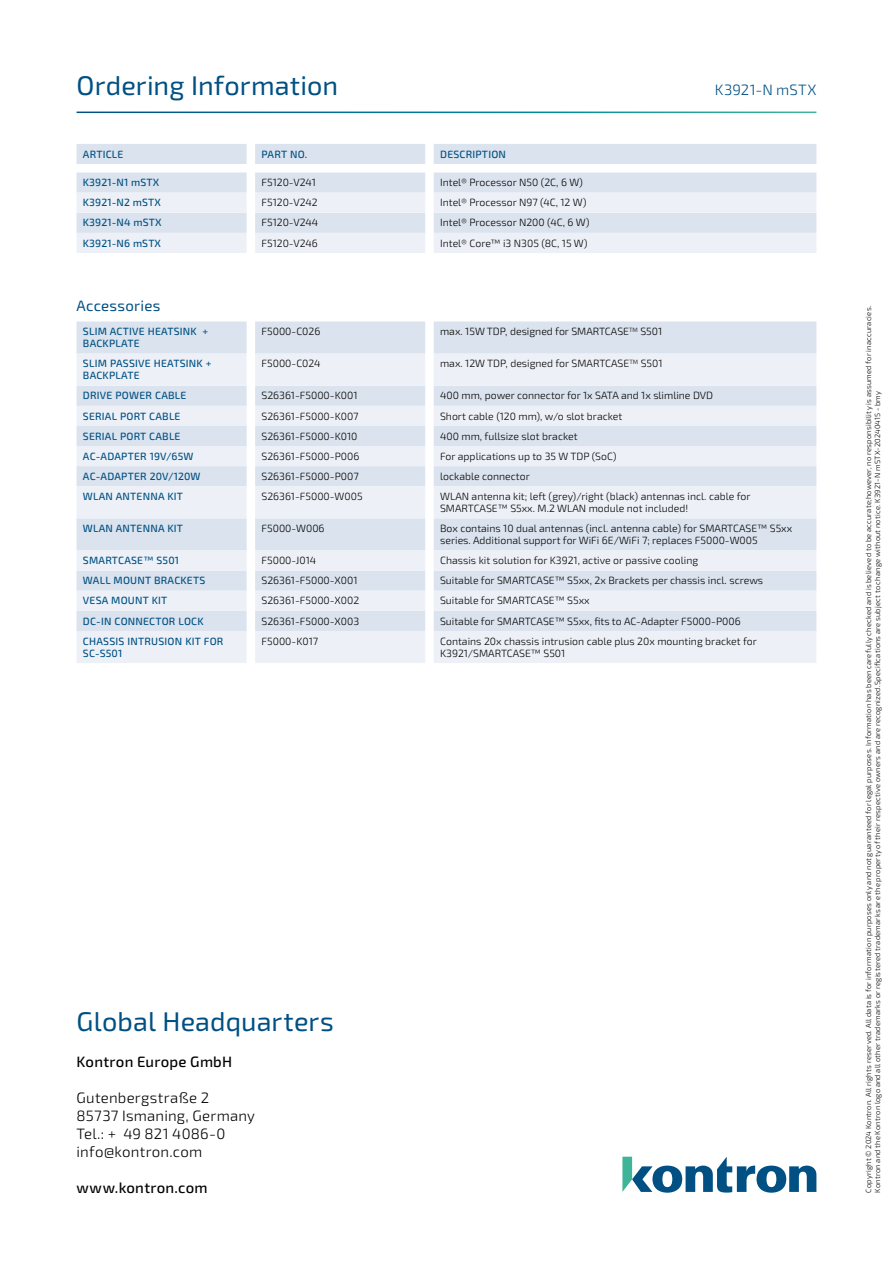
<style>
.page{position:relative;width:893px;height:1263px;background:#fff}
.page>*{position:absolute;margin:0;border:0;box-sizing:border-box;transform-origin:0 0}
.t1{font:27px "Sn T";letter-spacing:.005em;color:#005083}
.t2{font:27px "Kontron";letter-spacing:.005em;color:#005083}
.t3{font:300 15px/18px "Sn T";letter-spacing:.015em;color:#000}
.t4{font:500 15px "Sn T";letter-spacing:.015em;color:#000}
.t5{font:300 15px "Sn T";letter-spacing:.02em;color:#005083}
.t6{font:15px "Kontron";letter-spacing:.02em;color:#005083}
.t7{font:300 10.5px/12px "Sn T";color:#000}
.t8{font:500 10.5px/12px "Sn T";letter-spacing:.02em;color:#005083}
.t9{font:300 7.5px/9px "Sn T";letter-spacing:.025em;color:#000}
</style>
<div class="page">
<svg style="left:622px;top:1157px;width:194px;height:36px"></svg>
<svg style="left:77px;top:144px;width:739px;height:49px;fill:#dbe3ee"></svg>
<svg style="left:77px;top:193px;width:739px;height:60px"></svg>
<div style="left:77px;top:386px;width:739px;height:20px;background:#dbe3ee"></div>
<svg style="left:77px;top:321px;width:739px;height:65px"></svg>
<svg style="left:77px;top:406px;width:739px;height:257px;fill:#edf1f7"></svg>
<h1 class="t1" style="left:77px;top:69px;width:263px">Ordering Information</h1>
<p class="t8" style="left:83px;top:148px;width:42px">ARTICLE</p>
<p class="t8" style="left:262px;top:148px;width:47px">PART NO.</p>
<p class="t8" style="left:440px;top:148px;width:67px">DESCRIPTION</p>
<p class="t8" style="left:83px;top:177px;width:78px">K3921-N1 mSTX</p>
<p class="t7" style="left:261px;top:177px;width:56px">F5120-V241</p>
<p class="t7" style="left:440px;top:177px;width:144px">Intel® Processor N50 (2C, 6 W)</p>
<p class="t8" style="left:83px;top:197px;width:79px">K3921-N2 mSTX</p>
<p class="t7" style="left:261px;top:197px;width:58px">F5120-V242</p>
<p class="t7" style="left:440px;top:197px;width:148px">Intel® Processor N97 (4C, 12 W)</p>
<p class="t8" style="left:83px;top:217px;width:80px">K3921-N4 mSTX</p>
<p class="t7" style="left:261px;top:217px;width:58px">F5120-V244</p>
<p class="t7" style="left:440px;top:217px;width:151px">Intel® Processor N200 (4C, 6 W)</p>
<p class="t8" style="left:83px;top:237px;width:80px">K3921-N6 mSTX</p>
<p class="t7" style="left:261px;top:237px;width:58px">F5120-V246</p>
<p class="t7" style="left:440px;top:237px;width:149px">Intel® Core™ i3 N305 (8C, 15 W)</p>
<h2 class="t6" style="left:77px;top:297px;width:85px">Accessories</h2>
<h2 class="t5" style="left:715px;top:81px;width:103px">K3921-N mSTX</h2>
<p class="t8" style="left:83px;top:326px;width:127px">SLIM ACTIVE HEATSINK +<br>BACKPLATE</p>
<p class="t7" style="left:261px;top:326px;width:60px">F5000-C026</p>
<p class="t7" style="left:440px;top:326px;width:224px">max. 15W TDP, designed for SMARTCASE<sup>TM</sup> S501</p>
<p class="t8" style="left:83px;top:358px;width:130px">SLIM PASSIVE HEATSINK +<br>BACKPLATE</p>
<p class="t7" style="left:261px;top:358px;width:61px">F5000-C024</p>
<p class="t7" style="left:440px;top:358px;width:224px">max. 12W TDP, designed for SMARTCASE<sup>TM</sup> S501</p>
<p class="t8" style="left:83px;top:390px;width:105px">DRIVE POWER CABLE</p>
<p class="t7" style="left:261px;top:390px;width:97px">S26361-F5000-K001</p>
<p class="t7" style="left:440px;top:390px;width:275px">400 mm, power connector for 1x SATA and 1x slimline DVD</p>
<p class="t8" style="left:83px;top:410px;width:99px">SERIAL PORT CABLE</p>
<p class="t7" style="left:261px;top:410px;width:99px">S26361-F5000-K007</p>
<p class="t7" style="left:440px;top:410px;width:184px">Short cable (120 mm), w/o slot bracket</p>
<p class="t8" style="left:83px;top:430px;width:99px">SERIAL PORT CABLE</p>
<p class="t7" style="left:261px;top:430px;width:97px">S26361-F5000-K010</p>
<p class="t7" style="left:440px;top:430px;width:139px">400 mm, fullsize slot bracket</p>
<p class="t8" style="left:83px;top:450px;width:112px">AC-ADAPTER 19V/65W</p>
<p class="t7" style="left:261px;top:450px;width:99px">S26361-F5000-P006</p>
<p class="t7" style="left:440px;top:450px;width:178px">For applications up to 35 W TDP (SoC)</p>
<p class="t8" style="left:83px;top:470px;width:119px">AC-ADAPTER 20V/120W</p>
<p class="t7" style="left:261px;top:470px;width:99px">S26361-F5000-P007</p>
<p class="t7" style="left:440px;top:470px;width:91px">lockable connector</p>
<p class="t8" style="left:83px;top:490px;width:102px">WLAN ANTENNA KIT</p>
<p class="t7" style="left:261px;top:490px;width:103px">S26361-F5000-W005</p>
<p class="t7" style="left:440px;top:490px;width:312px">WLAN antenna kit; left (grey)/right (black) antennas incl. cable for<br>SMARTCASE™ S5xx. M.2 WLAN module not included!</p>
<p class="t8" style="left:83px;top:523px;width:102px">WLAN ANTENNA KIT</p>
<p class="t7" style="left:261px;top:523px;width:65px">F5000-W006</p>
<p class="t7" style="left:440px;top:523px;width:354px">Box contains 10 dual antennas (incl. antenna cable) for SMARTCASE™ S5xx series. Additional support for WiFi 6E/WiFi 7; replaces F5000-W005</p>
<p class="t8" style="left:83px;top:555px;width:98px">SMARTCASE™ S501</p>
<p class="t7" style="left:261px;top:555px;width:56px">F5000-J014</p>
<p class="t7" style="left:440px;top:555px;width:260px">Chassis kit solution for K3921, active or passive cooling</p>
<p class="t8" style="left:83px;top:575px;width:124px">WALL MOUNT BRACKETS</p>
<p class="t7" style="left:261px;top:575px;width:98px">S26361-F5000-X001</p>
<p class="t7" style="left:440px;top:575px;width:325px">Suitable for SMARTCASE™ S5xx, 2x Brackets per chassis incl. screws</p>
<p class="t8" style="left:83px;top:595px;width:86px">VESA MOUNT KIT</p>
<p class="t7" style="left:261px;top:595px;width:99px">S26361-F5000-X002</p>
<p class="t7" style="left:440px;top:595px;width:151px">Suitable for SMARTCASE™ S5xx</p>
<p class="t8" style="left:83px;top:615px;width:122px">DC-IN CONNECTOR LOCK</p>
<p class="t7" style="left:261px;top:615px;width:99px">S26361-F5000-X003</p>
<p class="t7" style="left:440px;top:615px;width:302px">Suitable for SMARTCASE™ S5xx, fits to AC-Adapter F5000-P006</p>
<p class="t8" style="left:83px;top:635px;width:142px">CHASSIS INTRUSION KIT FOR<br>SC-S501</p>
<p class="t7" style="left:261px;top:635px;width:58px">F5000-K017</p>
<p class="t7" style="left:440px;top:635px;width:318px">Contains 20x chassis intrusion cable plus 20x mounting bracket for<br>K3921/SMARTCASE™ S501</p>
<h1 class="t2" style="left:77px;top:1005px;width:259px">Global Headquarters</h1>
<h2 class="t4" style="left:77px;top:1052px;width:157px">Kontron Europe GmbH</h2>
<h2 class="t3" style="left:77px;top:1089px;width:180px">Gutenbergstraße 2<br>85737 Ismaning, Germany<br>Tel.: + 49 821 4086-0 info@kontron.com</h2>
<h2 class="t4" style="left:77px;top:1178px;width:133px">www.kontron.com</h2>
<p class="t9" style="left:864px;top:1193px;width:888px;rotate:-90deg">Copyright © 2024 Kontron. All rights reserved. All data is for information purposes only and not guaranteed for legal purposes. Information has been carefully checked and is believed to be accurate;however, no responsibility is assumed for inaccuracies.<br>Kontron and the Kontron logo and all other trademarks or registered trademarks are the property of their respective owners and are recognized.Specifications are subject to change without notice. K3921-N mSTX-20240415 - bmy</p>
</div>
